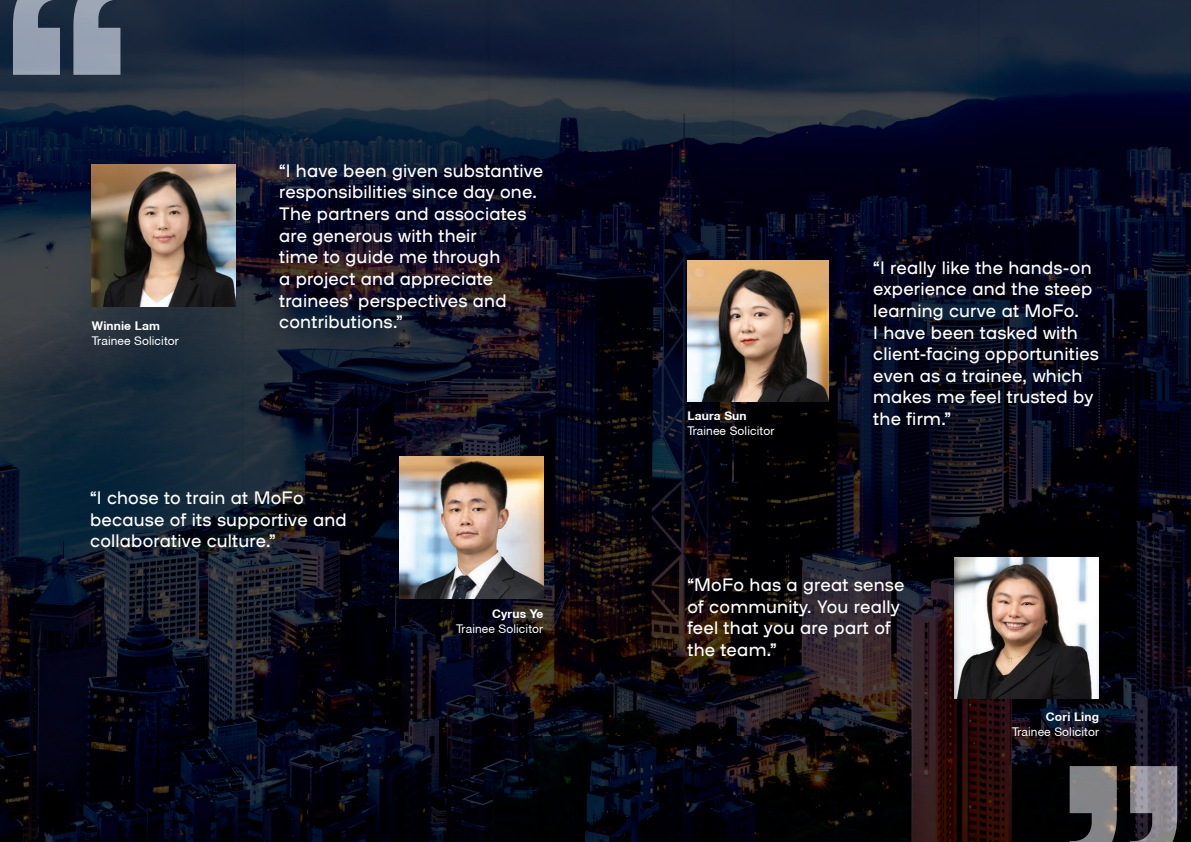
<style>
.page{position:relative;width:1191px;height:842px;background:#fff}
.page>*{position:absolute;margin:0;border:0;box-sizing:border-box;transform-origin:0 0}
.t1{font:18px/21.6px "Mo Fo Plaax";letter-spacing:.01em;color:#fff}
.t2{font:12px "Helvetica Neue CE";letter-spacing:.01em;color:#fff}
.t3{font:700 12px "Helvetica Neue CE";letter-spacing:.01em;color:#fff}
</style>
<div class="page">
<img style="left:0;top:0;width:1191px;height:842px">
<img style="left:1069px;top:766px;width:108px;height:76px">
<img style="left:92px;top:164px;width:143px;height:142px">
<img style="left:955px;top:557px;width:143px;height:142px">
<img style="left:400px;top:457px;width:143px;height:142px">
<img style="left:13px;top:0;width:107px;height:75px">
<img style="left:687px;top:260px;width:142px;height:142px">
<p class="t1" style="left:279px;top:159px;width:266px">“I have been given substantive responsibilities since day one.<br>The partners and associates are generous with their<br>time to guide me through<br>a project and appreciate trainees’ perspectives and</p>
<p class="t3" style="left:92px;top:318px;width:70px">Winnie Lam</p>
<p class="t1" style="left:279px;top:310px;width:125px">contributions.”</p>
<p class="t2" style="left:92px;top:333px;width:88px">Trainee Solicitor</p>
<p class="t1" style="left:90px;top:487px;width:258px">“I chose to train at MoFo because of its supportive and collaborative culture.”</p>
<p class="t3" style="left:492px;top:606px;width:53px">Cyrus Ye</p>
<p class="t2" style="left:456px;top:621px;width:88px">Trainee Solicitor</p>
<p class="t3" style="left:687px;top:409px;width:61px">Laura Sun</p>
<p class="t2" style="left:687px;top:424px;width:88px">Trainee Solicitor</p>
<p class="t1" style="left:873px;top:256px;width:227px">“I really like the hands-on experience and the steep learning curve at MoFo.<br>I have been tasked with client-facing opportunities even as a trainee, which makes me feel trusted by the firm.”</p>
<p class="t1" style="left:687px;top:573px;width:218px">“MoFo has a great sense of community. You really feel that you are part of the team.”</p>
<p class="t3" style="left:1045px;top:709px;width:55px">Cori Ling</p>
<p class="t2" style="left:1012px;top:724px;width:88px">Trainee Solicitor</p>
</div>
